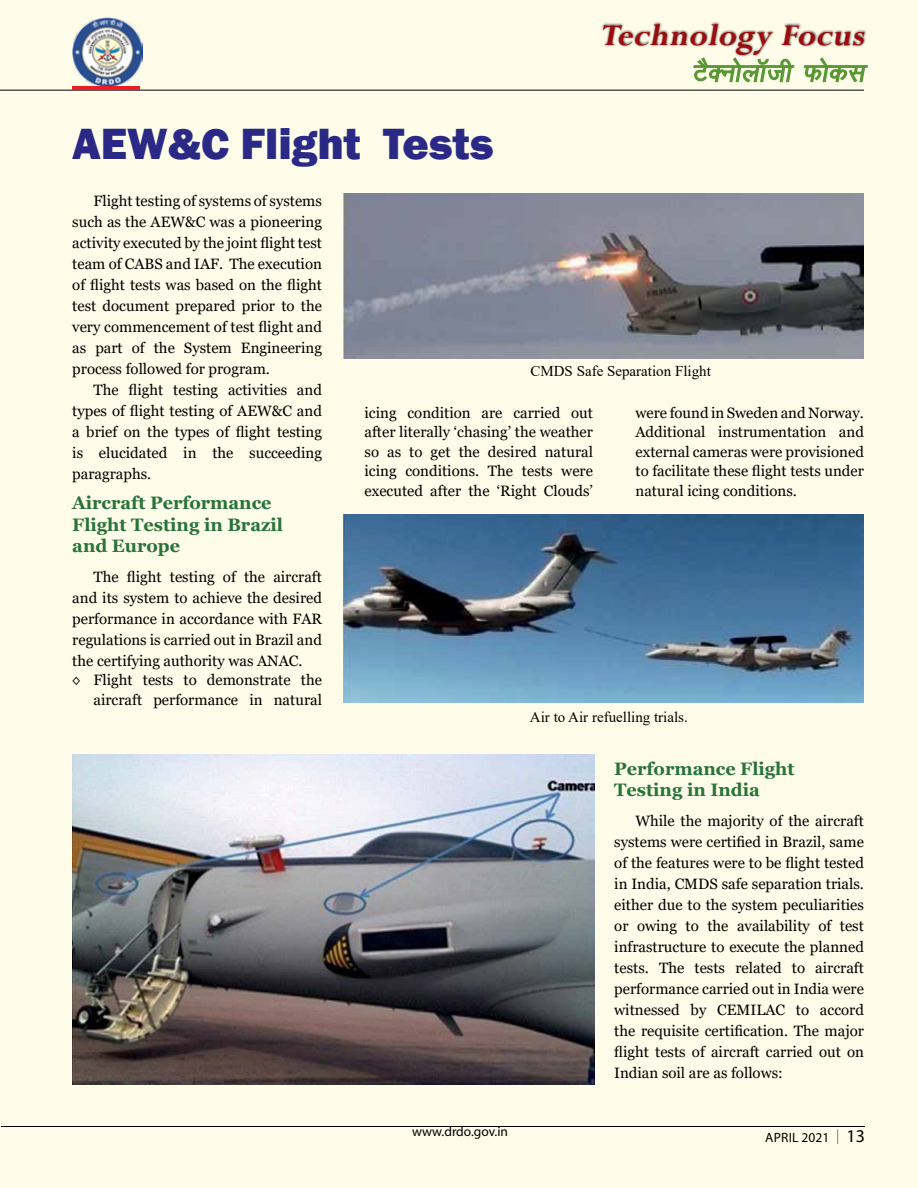
<style>
.page{position:relative;width:918px;height:1188px;background:#fffce9}
.page>*{position:absolute;margin:0;border:0;box-sizing:border-box;transform-origin:0 0}
.t1{font:800 45px "Franklin Gothic";color:#2a2a86}
.t2{font:italic 700 33.6px "Perpetua";color:#9e0b0f}
.t3{font:700 18px/21.6px "Georgia";color:#297239}
.t4{font:18px "Myriad Pro";color:#000}
.t5{font:15px/21px "Georgia";color:#000;text-align:justify}
.t6{font:15px "Times New Roman";color:#000}
.t7{font:13.5px "Myriad Pro";color:#000}
.t8{font:13.5px "Myriad Pro";letter-spacing:.02em;color:#000}
</style>
<div class="page">
<svg style="left:692px;top:58px;width:103px;height:32px"></svg>
<svg style="left:803px;top:58px;width:65px;height:32px"></svg>
<div style="left:601px;top:22px;width:266px;height:36px;background:#000;opacity:.75"></div>
<hr style="left:0;top:90px;width:864px;height:1px;background:#000">
<img style="left:73px;top:17px;width:69px;height:69px">
<hr style="left:72px;top:86px;width:68px;height:4px;background:#ed1d24">
<hr style="left:1px;top:1126px;width:864px;height:1px;background:#000">
<svg style="left:837px;top:1129px;width:1px;height:15px"></svg>
<img style="left:72px;top:754px;width:523px;height:331px">
<img style="left:343px;top:515px;width:521px;height:188px">
<img style="left:343px;top:194px;width:521px;height:164px">
<h2 class="t2" style="left:600px;top:14px;width:273px">Technology Focus</h2>
<h1 class="t1" style="left:72px;top:115px;width:423px">AEW&amp;C Flight Tests</h1>
<p class="t5" style="left:72px;top:190px;width:251px;text-indent:21px">Flight testing of systems of systems such as the AEW&amp;C was a pioneering activity executed by the joint flight test team of CABS and IAF. The execution of flight tests was based on the flight test document prepared prior to the very commencement of test flight and as part of the System Engineering process followed for program.</p>
<p class="t5" style="left:72px;top:379px;width:251px;text-indent:21px">The flight testing activities and types of flight testing of AEW&amp;C and a brief on the types of flight testing is elucidated in the succeeding paragraphs.</p>
<p class="t3" style="left:72px;top:492px;width:212px">Aircraft Performance<br>Flight Testing in Brazil and Europe</p>
<p class="t5" style="left:72px;top:566px;width:251px;text-indent:21px">The flight testing of the aircraft and its system to achieve the desired performance in accordance with FAR regulations is carried out in Brazil and the certifying authority was ANAC.</p>
<p class="t5" style="left:72px;top:671px;width:251px;line-height:19.5px;text-align:right">◊ Flight tests to demonstrate the aircraft performance in natural</p>
<p class="t6" style="left:530px;top:361px;width:182px">CMDS Safe Separation Flight</p>
<p class="t5" style="left:365px;top:403px;width:230px;line-height:19.5px">icing condition are carried out after literally ‘chasing’ the weather so as to get the desired natural icing conditions. The tests were executed after the ‘Right Clouds’</p>
<p class="t5" style="left:636px;top:403px;width:230px;line-height:19.5px">were found in Sweden and Norway.<br>Additional instrumentation and external cameras were provisioned to facilitate these flight tests under natural icing conditions.</p>
<p class="t6" style="left:530px;top:707px;width:159px">Air to Air refuelling trials.</p>
<p class="t3" style="left:614px;top:758px;width:182px">Performance Flight<br>Testing in India</p>
<p class="t5" style="left:614px;top:811px;width:251px;text-indent:21px">While the majority of the aircraft systems were certified in Brazil, same of the features were to be flight tested in India, CMDS safe separation trials. either due to the system peculiarities or owing to the availability of test infrastructure to execute the planned tests. The tests related to aircraft performance carried out in India were witnessed by CEMILAC to accord the requisite certification. The major flight tests of aircraft carried out on Indian soil are as follows:</p>
<p class="t7" style="left:412px;top:1124px;width:98px">www.drdo.gov.in</p>
<p class="t8" style="left:765px;top:1129px;width:66px">APRIL 2021</p>
<p class="t4" style="left:847px;top:1125px;width:20px">13</p>
</div>
